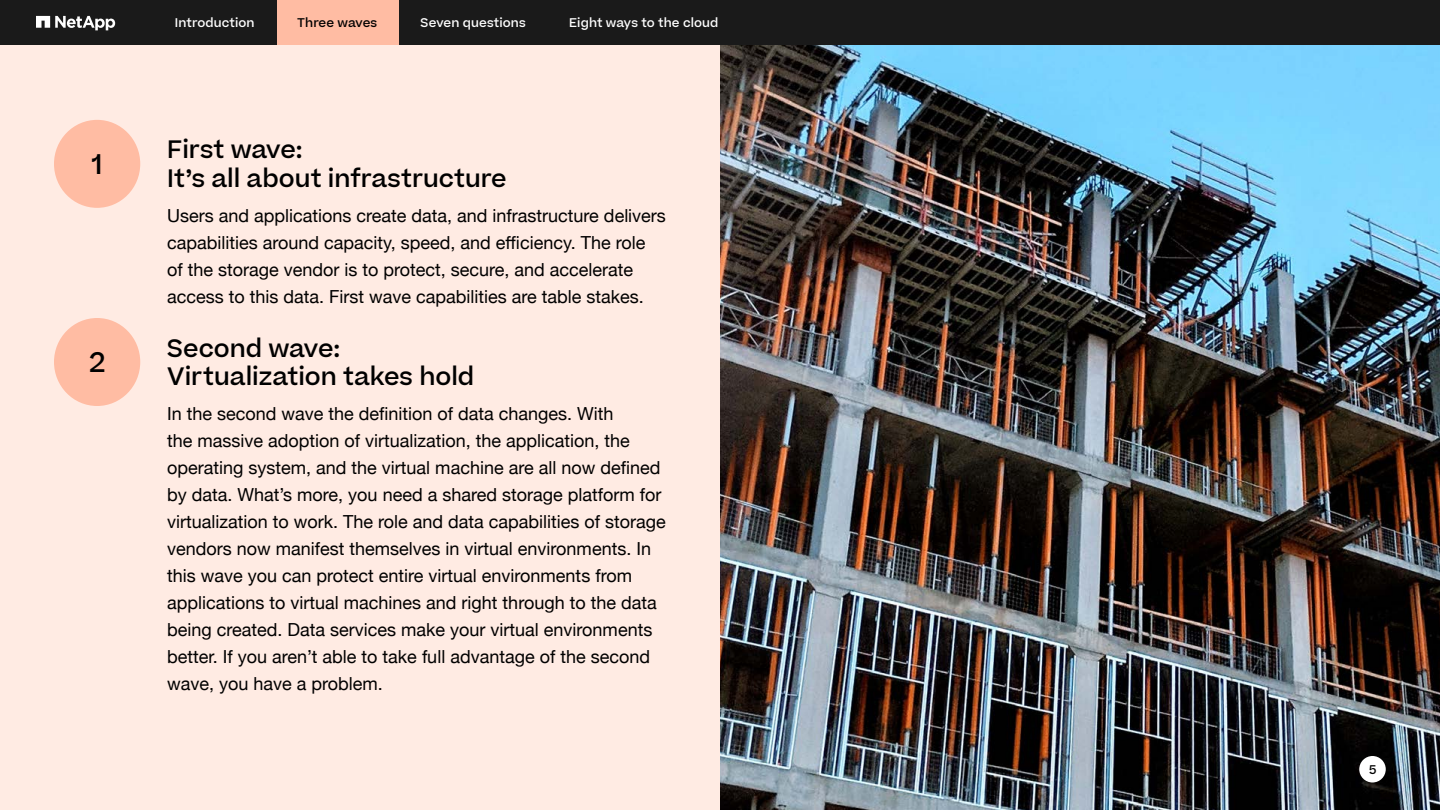
<style>
.page{position:relative;width:1440px;height:810px;background:#fff}
.page>*{position:absolute;margin:0;border:0;box-sizing:border-box;transform-origin:0 0}
.t1{font:500 27px "Beatrice";color:#000}
.t2{font:500 24px/28.5px "Beatrice";color:#000}
.t3{font:18px/27px "Helvetica Neue";color:#000}
.t4{font:500 12px "Beatrice";letter-spacing:.01em;color:#fff}
.t5{font:500 12px "Beatrice";letter-spacing:.005em;color:#000}
</style>
<div class="page">
<div style="left:0;top:0;width:1440px;height:45px;background:#1a1a1a"></div>
<div style="left:0;top:45px;width:720px;height:765px;background:#ffebe3"></div>
<img style="left:720px;top:45px;width:720px;height:765px">
<div style="left:54px;top:120px;width:86px;height:88px;background:#ffbca3;border-radius:50%"></div>
<div style="left:54px;top:318px;width:86px;height:88px;background:#ffbca3;border-radius:50%"></div>
<div style="left:1359px;top:756px;width:27px;height:27px;background:#fff;border-radius:50%"></div>
<svg style="left:36px;top:16px;width:79px;height:14px"></svg>
<div style="left:278px;top:0;width:121px;height:45px;background:#ffbca3"></div>
<h1 class="t1" style="left:92px;top:146px;width:12px">1</h1>
<h1 class="t1" style="left:89px;top:344px;width:18px">2</h1>
<p class="t4" style="left:175px;top:15px;width:81px">Introduction</p>
<p class="t5" style="left:297px;top:15px;width:82px">Three waves</p>
<p class="t4" style="left:421px;top:15px;width:107px">Seven questions</p>
<p class="t4" style="left:569px;top:15px;width:151px">Eight ways to the cloud</p>
<h2 class="t2" style="left:167px;top:135px;width:341px">First wave:<br>It’s all about infrastructure</h2>
<p class="t3" style="left:167px;top:203px;width:500px">Users and applications create data, and infrastructure delivers capabilities around capacity, speed, and efficiency. The role<br>of the storage vendor is to protect, secure, and accelerate access to this data. First wave capabilities are table stakes.</p>
<h2 class="t2" style="left:167px;top:333px;width:309px">Second wave:<br>Virtualization takes hold</h2>
<p class="t3" style="left:167px;top:401px;width:500px">In the second wave the definition of data changes. With<br>the massive adoption of virtualization, the application, the operating system, and the virtual machine are all now defined by data. What’s more, you need a shared storage platform for virtualization to work. The role and data capabilities of storage vendors now manifest themselves in virtual environments. In this wave you can protect entire virtual environments from applications to virtual machines and right through to the data being created. Data services make your virtual environments better. If you aren’t able to take full advantage of the second wave, you have a problem.</p>
<p class="t5" style="left:1369px;top:762px;width:9px">5</p>
</div>
